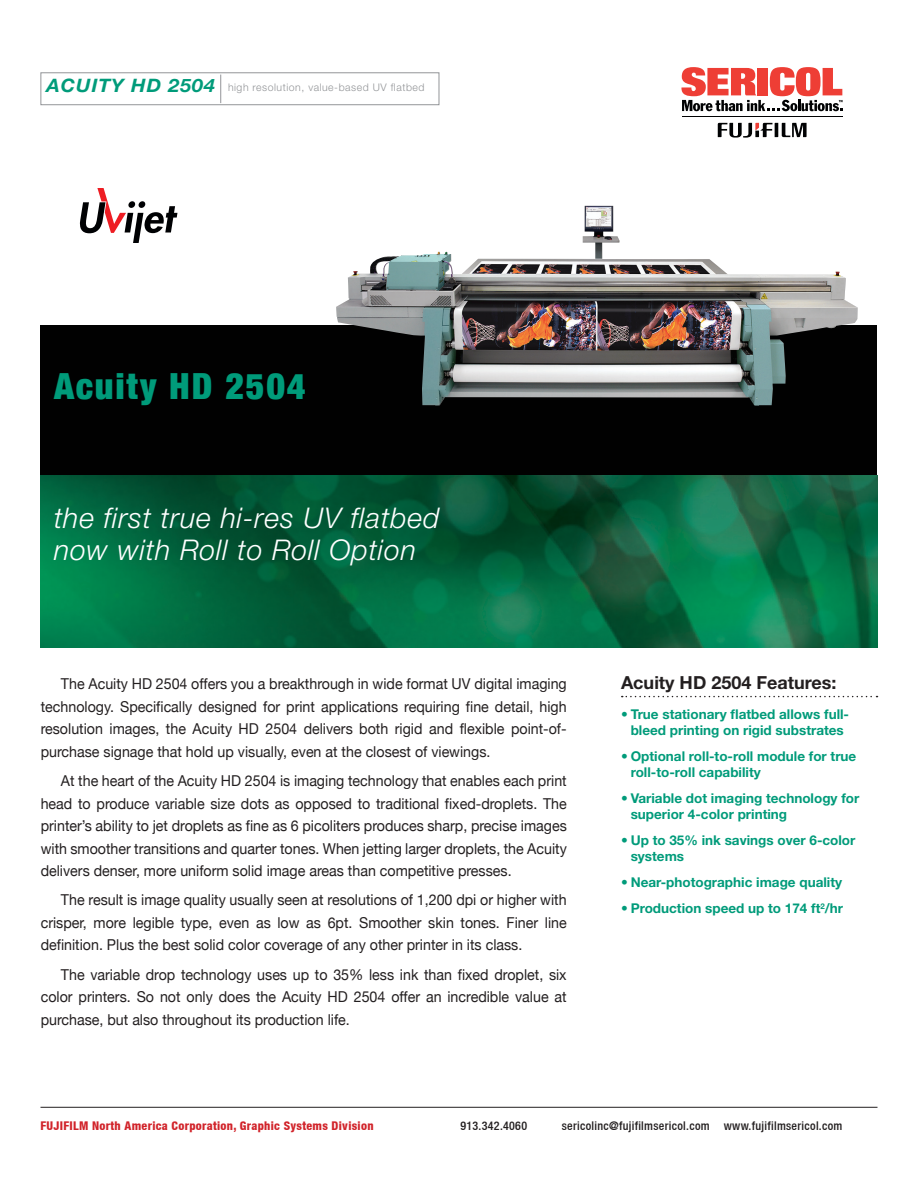
<style>
.page{position:relative;width:918px;height:1188px;background:#fff}
.page>*{position:absolute;margin:0;border:0;box-sizing:border-box;transform-origin:0 0}
.Product_Name_-_Main{font:900 condensed 36px "Helvetica Neue";letter-spacing:.05em;color:#009b7a}
.Press_Tag_line{font:italic 300 28.5px "Helvetica Neue";letter-spacing:.03em;color:#fff}
.Top_Product_Name{font:italic 700 18.6px "Helvetica Neue";letter-spacing:.05em;color:#009b7a;scale:1.05 1}
.Features__Head{font:700 18px "Helvetica Neue";color:#231f20}
.Front_Main_Text{font:15px/22.5px "Helvetica Neue";color:#231f20;text-align:justify;scale:.95 1}
.Features__Text{font:700 13.5px/16.2px "Helvetica Neue";color:#009b7a}
.Footer_Address{font:500 condensed 12px "Helvetica Neue LT";letter-spacing:.025em;color:#231f20}
.Footer_Address_-_Red{font:800 condensed 12px "Helvetica Neue LT";letter-spacing:.025em;color:#d1232a}
.Top_Product_Descript{font:300 10.5px "Helvetica Neue";letter-spacing:.05em;color:#939598}
</style>
<div class="page">
<hr style="left:40px;top:1107px;width:838px;height:1px;background:#231f20">
<hr style="left:682px;top:117px;width:160px;height:1px;background:#010203">
<svg style="left:718px;top:123px;width:89px;height:15px"></svg>
<svg style="left:681px;top:67px;width:162px;height:44px"></svg>
<svg style="left:622px;top:696px;width:256px;height:1px"></svg>
<div style="left:40px;top:72px;width:399px;height:33px;border:1px solid #939598"></div>
<div style="left:40px;top:326px;width:838px;height:149px;background:#010101"></div>
<img style="left:40px;top:475px;width:838px;height:173px">
<svg style="left:220px;top:75px;width:1px;height:28px"></svg>
<img style="left:336px;top:206px;width:522px;height:200px">
<svg style="left:79px;top:188px;width:98px;height:55px"></svg>
<p class="Top_Product_Name" style="left:46px;top:74px;width:162px">ACUITY HD 2504</p>
<p class="Top_Product_Descript" style="left:228px;top:81px;width:198px">high resolution, value-based UV flatbed</p>
<p class="Product_Name_-_Main" style="left:54px;top:364px;width:253px">Acuity HD 2504</p>
<p class="Press_Tag_line" style="left:54px;top:501px;width:387px">the first true hi-res UV flatbed</p>
<p class="Press_Tag_line" style="left:54px;top:533px;width:364px">now with Roll to Roll Option</p>
<p class="Front_Main_Text" style="left:41px;top:672px;width:555px;text-indent:20px">The Acuity HD 2504 offers you a breakthrough in wide format UV digital imaging technology. Specifically designed for print applications requiring fine detail, high resolution images, the Acuity HD 2504 delivers both rigid and flexible point-of&shy;purchase signage that hold up visually, even at the closest of viewings.</p>
<p class="Front_Main_Text" style="left:41px;top:769px;width:555px;text-indent:20px">At the heart of the Acuity HD 2504 is imaging technology that enables each print head to produce variable size dots as opposed to traditional fixed-droplets. The printer’s ability to jet droplets as fine as 6 picoliters produces sharp, precise images with smoother transitions and quarter tones. When jetting larger droplets, the Acuity delivers denser, more uniform solid image areas than competitive presses.</p>
<p class="Front_Main_Text" style="left:41px;top:888px;width:555px;text-indent:20px">The result is image quality usually seen at resolutions of 1,200 dpi or higher with crisper, more legible type, even as low as 6pt. Smoother skin tones. Finer line definition. Plus the best solid color coverage of any other printer in its class.</p>
<p class="Front_Main_Text" style="left:41px;top:963px;width:555px;text-indent:20px">The variable drop technology uses up to 35% less ink than fixed droplet, six color printers. So not only does the Acuity HD 2504 offer an incredible value at purchase, but also throughout its production life.</p>
<p class="Features__Head" style="left:621px;top:672px;width:217px">Acuity HD 2504 Features:</p>
<p class="Features__Text" style="left:621px;top:706px;width:230px;text-align:center">• True stationary flatbed allows full&shy;bleed printing on rigid substrates</p>
<p class="Features__Text" style="left:631px;top:748px;width:227px;text-indent:-10px">• Optional roll-to-roll module for true roll-to-roll capability</p>
<p class="Features__Text" style="left:631px;top:790px;width:230px;text-indent:-10px">• Variable dot imaging technology for superior 4-color printing</p>
<p class="Features__Text" style="left:631px;top:832px;width:226px;text-indent:-10px">• Up to 35% ink savings over 6-color systems</p>
<p class="Features__Text" style="left:621px;top:874px;width:223px">• Near-photographic image quality</p>
<p class="Features__Text" style="left:621px;top:900px;width:224px">• Production speed up to 174 ft<sup>2</sup>/hr</p>
<p class="Footer_Address_-_Red" style="left:40px;top:1118px;width:335px">FUJIFILM North America Corporation, Graphic Systems Division</p>
<p class="Footer_Address" style="left:460px;top:1118px;width:68px">913.342.4060</p>
<p class="Footer_Address" style="left:562px;top:1118px;width:282px">sericolinc@fujifilmsericol.com www.fujifilmsericol.com</p>
</div>
